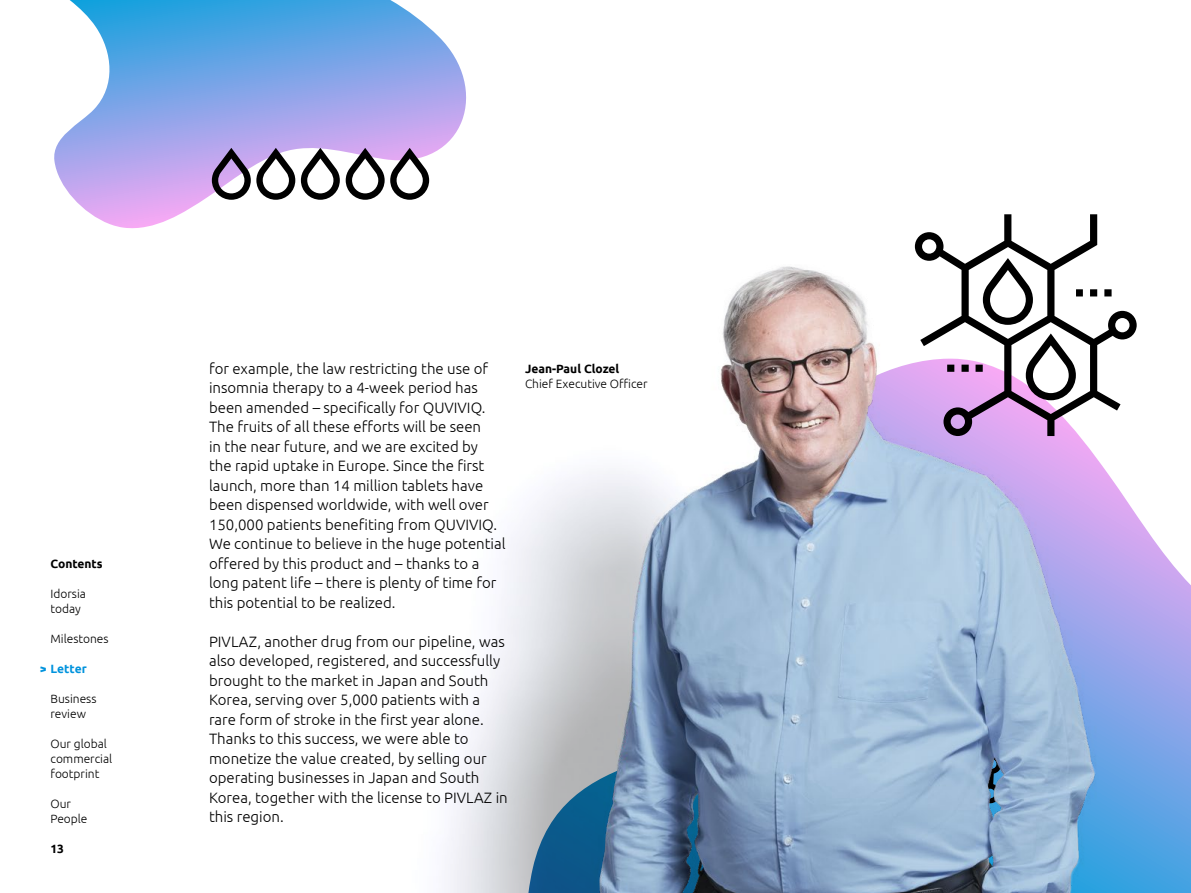
<style>
.page{position:relative;width:1191px;height:893px;background:#fff}
.page>*{position:absolute;margin:0;border:0;box-sizing:border-box;transform-origin:0 0}
.t1{font:300 15px/19.5px "Ubuntu";color:#000}
.t2{font:300 12px/15px "Ubuntu";color:#000}
.t3{font:700 12px "Ubuntu";color:#000}
.t4{font:700 12px "Ubuntu";color:#0093dd}
</style>
<div class="page">
<svg style="left:54px;top:0;width:412px;height:229px"></svg>
<svg style="left:346px;top:148px;width:86px;height:50px"></svg>
<svg style="left:212px;top:148px;width:128px;height:50px"></svg>
<img style="left:209px;top:198px;width:982px;height:695px">
<p class="t3" style="left:50px;top:556px;width:54px">Contents</p>
<p class="t2" style="left:50px;top:585px;width:37px">Idorsia today</p>
<p class="t2" style="left:50px;top:630px;width:60px">Milestones</p>
<p class="t4" style="left:40px;top:661px;width:48px">&gt; Letter</p>
<p class="t2" style="left:50px;top:690px;width:48px">Business review</p>
<p class="t2" style="left:50px;top:735px;width:63px">Our global commercial footprint</p>
<p class="t2" style="left:50px;top:795px;width:39px">Our<br>People</p>
<p class="t3" style="left:50px;top:841px;width:15px">13</p>
<p class="t1" style="left:209px;top:358px;width:298px">for example, the law restricting the use of insomnia therapy to a 4-week period has been amended – specifically for QUVIVIQ.<br>The fruits of all these efforts will be seen<br>in the near future, and we are excited by<br>the rapid uptake in Europe. Since the first launch, more than 14 million tablets have been dispensed worldwide, with well over 150,000 patients benefiting from QUVIVIQ.<br>We continue to believe in the huge potential offered by this product and – thanks to a long patent life – there is plenty of time for this potential to be realized.</p>
<p class="t1" style="left:209px;top:631px;width:300px">PIVLAZ, another drug from our pipeline, was also developed, registered, and successfully brought to the market in Japan and South Korea, serving over 5,000 patients with a rare form of stroke in the first year alone.<br>Thanks to this success, we were able to monetize the value created, by selling our operating businesses in Japan and South Korea, together with the license to PIVLAZ in this region.</p>
<p class="t3" style="left:525px;top:361px;width:96px">Jean-Paul Clozel</p>
<p class="t2" style="left:525px;top:376px;width:124px">Chief Executive Officer</p>
</div>
